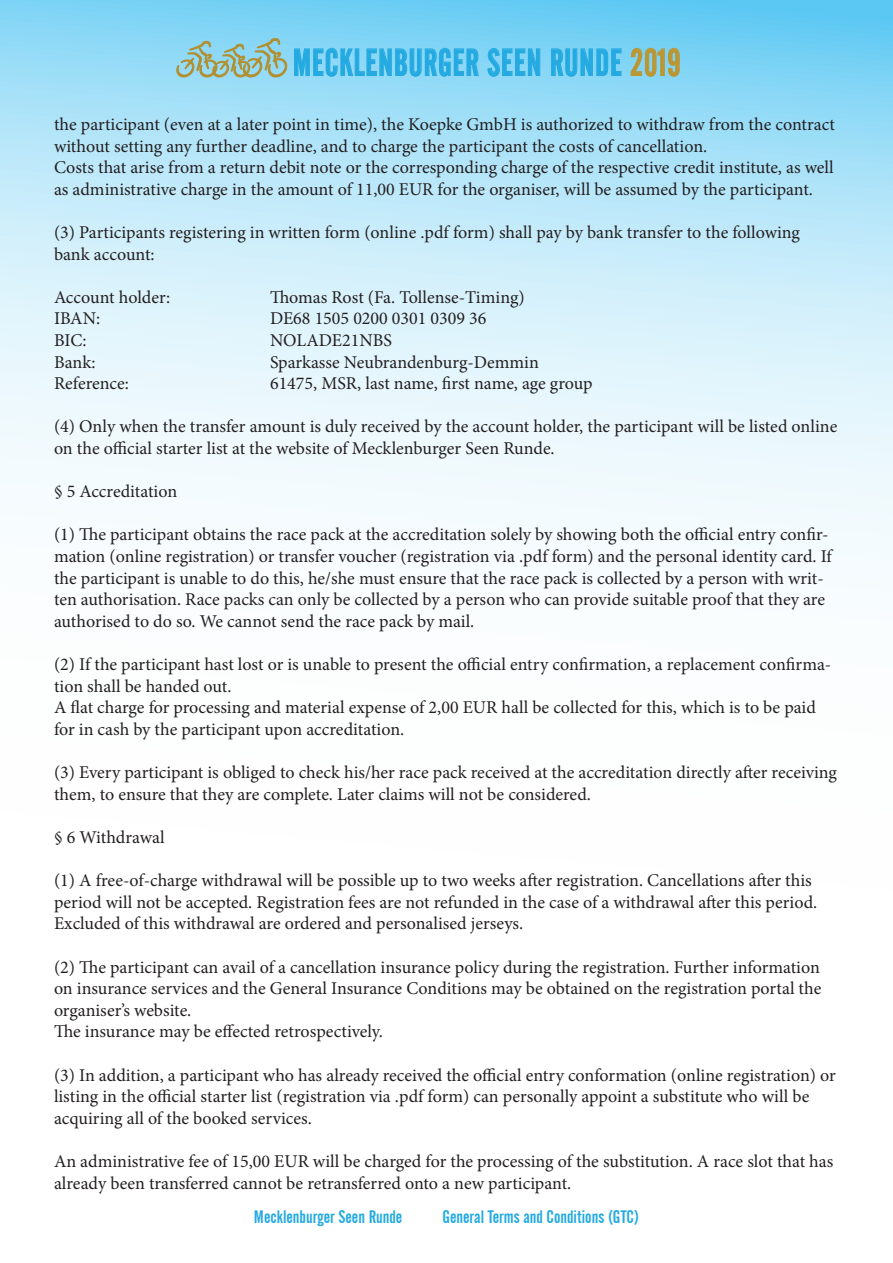
<style>
.page{position:relative;width:893px;height:1263px;background:#fff}
.page>*{position:absolute;margin:0;border:0;box-sizing:border-box;transform-origin:0 0}
.t1{font:37.8px "Alternate Gothic No 2 BT";letter-spacing:.025em;color:#24aae1;scale:.87 1}
.t2{font:18px/21.6px "Minion Pro";color:#231f20}
.t3{font:18px "Alternate Gothic No 2 BT";color:#24aae1}
.s1{color:#bb9632}
</style>
<div class="page">
<svg style="left:0;top:0;width:893px;height:561px"></svg>
<svg style="left:487px;top:38px;width:53px;height:44px"></svg>
<svg style="left:551px;top:38px;width:71px;height:44px"></svg>
<svg style="left:631px;top:48px;width:49px;height:29px"></svg>
<svg style="left:176px;top:38px;width:303px;height:44px"></svg>
<h1 class="t1" style="left:293px;top:41px;width:447px">MECKLENBURGER SEEN RUNDE <span class="s1">2019</span></h1>
<p class="t2" style="left:54px;top:114px;width:782px">the participant (even at a later point in time), the Koepke GmbH is authorized to withdraw from the contract without setting any further deadline, and to charge the participant the costs of cancellation.</p>
<p class="t2" style="left:54px;top:157px;width:781px">Costs that arise from a return debit note or the corresponding charge of the respective credit institute, as well as administrative charge in the amount of 11,00 EUR for the organiser, will be assumed by the participant.</p>
<p class="t2" style="left:54px;top:222px;width:747px">(3) Participants registering in written form (online .pdf form) shall pay by bank transfer to the following bank account:</p>
<p class="t2" style="left:54px;top:286px;width:118px">Account holder:</p>
<p class="t2" style="left:270px;top:286px;width:256px">Thomas Rost (Fa. Tollense-Timing)</p>
<p class="t2" style="left:54px;top:308px;width:48px">IBAN:</p>
<p class="t2" style="left:270px;top:308px;width:218px">DE68 1505 0200 0301 0309 36</p>
<p class="t2" style="left:54px;top:330px;width:34px">BIC:</p>
<p class="t2" style="left:270px;top:330px;width:123px">NOLADE21NBS</p>
<p class="t2" style="left:54px;top:351px;width:43px">Bank:</p>
<p class="t2" style="left:270px;top:351px;width:270px">Sparkasse Neubrandenburg-Demmin</p>
<p class="t2" style="left:54px;top:373px;width:76px">Reference:</p>
<p class="t2" style="left:270px;top:373px;width:324px">61475, MSR, last name, first name, age group</p>
<p class="t2" style="left:54px;top:416px;width:785px">(4) Only when the transfer amount is duly received by the account holder, the participant will be listed online on the official starter list at the website of Mecklenburger Seen Runde.</p>
<p class="t2" style="left:54px;top:481px;width:125px">§ 5 Accreditation</p>
<p class="t2" style="left:54px;top:524px;width:779px">(1) The participant obtains the race pack at the accreditation solely by showing both the official entry confir&shy;mation (online registration) or transfer voucher (registration via .pdf form) and the personal identity card. If the participant is unable to do this, he/she must ensure that the race pack is collected by a person with writ&shy;ten authorisation. Race packs can only be collected by a person who can provide suitable proof that they are authorised to do so. We cannot send the race pack by mail.</p>
<p class="t2" style="left:54px;top:654px;width:779px">(2) If the participant hast lost or is unable to present the official entry confirmation, a replacement confirma&shy;tion shall be handed out.</p>
<p class="t2" style="left:54px;top:697px;width:763px">A flat charge for processing and material expense of 2,00 EUR hall be collected for this, which is to be paid for in cash by the participant upon accreditation.</p>
<p class="t2" style="left:54px;top:762px;width:784px">(3) Every participant is obliged to check his/her race pack received at the accreditation directly after receiving them, to ensure that they are complete. Later claims will not be considered.</p>
<p class="t2" style="left:54px;top:826px;width:112px">§ 6 Withdrawal</p>
<p class="t2" style="left:54px;top:870px;width:765px">(1) A free-of-charge withdrawal will be possible up to two weeks after registration. Cancellations after this period will not be accepted. Registration fees are not refunded in the case of a withdrawal after this period.<br>Excluded of this withdrawal are ordered and personalised jerseys.</p>
<p class="t2" style="left:54px;top:956px;width:769px;text-align:justify">(2) The participant can avail of a cancellation insurance policy during the registration. Further information on insurance services and the General Insurance Conditions may be obtained on the registration portal the organiser’s website.</p>
<p class="t2" style="left:54px;top:1021px;width:330px">The insurance may be effected retrospectively.</p>
<p class="t2" style="left:54px;top:1064px;width:783px">(3) In addition, a participant who has already received the official entry conformation (online registration) or listing in the official starter list (registration via .pdf form) can personally appoint a substitute who will be</p>
<p class="t2" style="left:54px;top:1107px;width:259px">acquiring all of the booked services.</p>
<p class="t2" style="left:54px;top:1150px;width:781px">An administrative fee of 15,00 EUR will be charged for the processing of the substitution. A race slot that has already been transferred cannot be retransferred onto a new participant.</p>
<p class="t3" style="left:254px;top:1206px;width:150px">Mecklenburger Seen Runde</p>
<p class="t3" style="left:443px;top:1206px;width:198px">General Terms and Conditions (GTC)</p>
</div>
